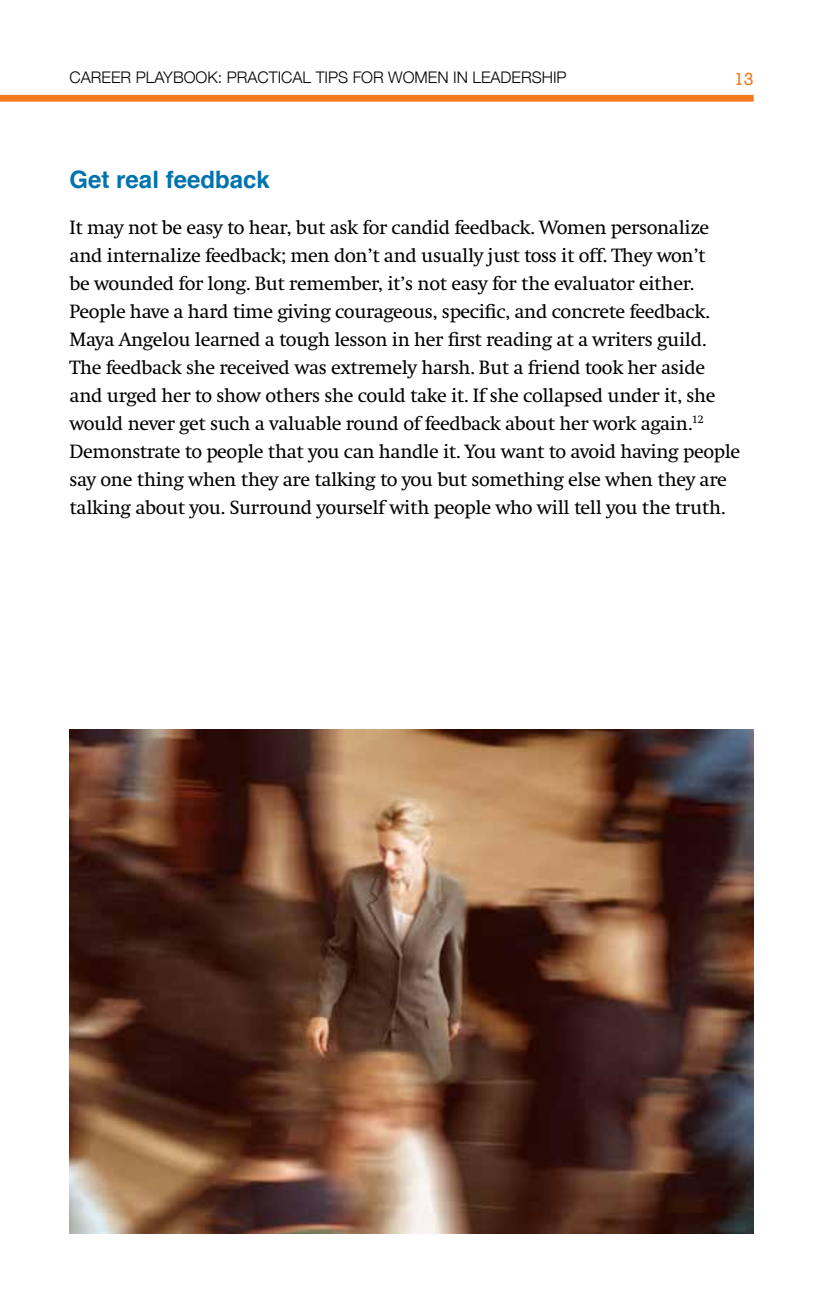
<style>
.page{position:relative;width:828px;height:1296px;background:#fff}
.page>*{position:absolute;margin:0;border:0;box-sizing:border-box;transform-origin:0 0}
.t1{font:700 24px "Helvetica";color:#0073ae}
.t2{font:20px/28px "Swift";letter-spacing:-.02em;color:#000}
.t3{font:18px "Rockwell";color:#f47b20}
.t4{font:300 16px "Helvetica Neue";color:#000}
</style>
<div class="page">
<div style="left:0;top:95px;width:754px;height:7px;background:#f47b20"></div>
<img style="left:70px;top:730px;width:684px;height:503px">
<p class="t4" style="left:70px;top:65px;width:497px">CAREER PLAYBOOK: PRACTICAL TIPS FOR WOMEN IN LEADERSHIP</p>
<p class="t3" style="left:734px;top:68px;width:21px">13</p>
<p class="t1" style="left:70px;top:160px;width:202px">Get real feedback</p>
<p class="t2" style="left:70px;top:214px;width:672px">It may not be easy to hear, but ask for candid feedback. Women personalize and internalize feedback; men don’t and usually just toss it off. They won’t<br>be wounded for long. But remember, it’s not easy for the evaluator either.<br>People have a hard time giving courageous, specific, and concrete feedback.<br>Maya Angelou learned a tough lesson in her first reading at a writers guild.<br>The feedback she received was extremely harsh. But a friend took her aside and urged her to show others she could take it. If she collapsed under it, she would never get such a valuable round of feedback about her work again.<sup>12<br></sup>Demonstrate to people that you can handle it. You want to avoid having people say one thing when they are talking to you but something else when they are talking about you. Surround yourself with people who will tell you the truth.</p>
</div>
